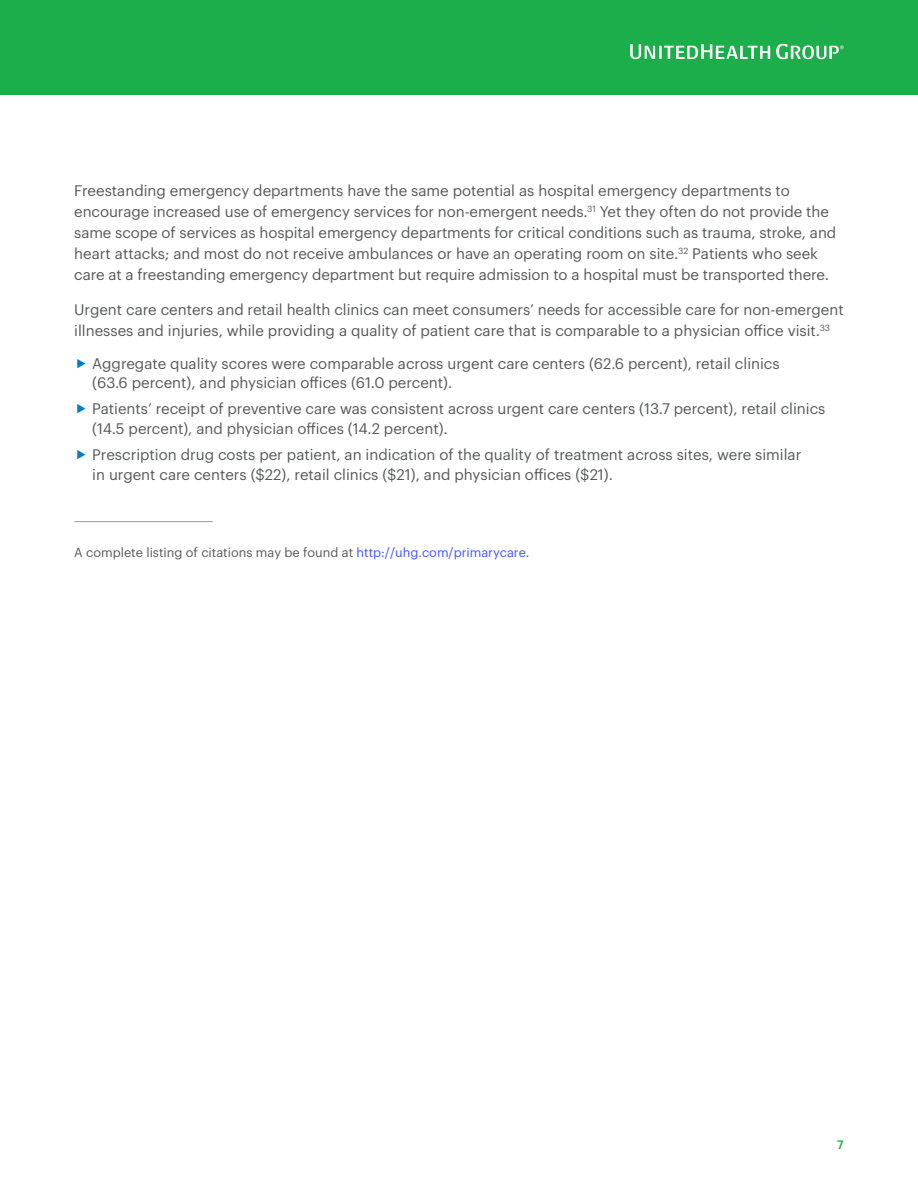
<style>
.page{position:relative;width:918px;height:1188px;background:#fff}
.page>*{position:absolute;margin:0;border:0;box-sizing:border-box;transform-origin:0 0}
.t1{font:15px/21px "Graphik";color:#56595a}
.t2{font:12.75px "Graphik";color:#56595a}
.t3{font:500 12px "Graphik";color:#1cae4a}
.s1{color:#4055ff}
</style>
<div class="page">
<div style="left:0;top:0;width:918px;height:95px;background:#1cae4a"></div>
<svg style="left:630px;top:44px;width:140px;height:15px"></svg>
<svg style="left:776px;top:44px;width:68px;height:15px"></svg>
<hr style="left:74px;top:521px;width:139px;height:1px;background:#9b999a">
<p class="t1" style="left:74px;top:179px;width:764px">Freestanding emergency departments have the same potential as hospital emergency departments to encourage increased use of emergency services for non-emergent needs.<sup>31</sup> Yet they often do not provide the same scope of services as hospital emergency departments for critical conditions such as trauma, stroke, and heart attacks; and most do not receive ambulances or have an operating room on site.<sup>32</sup> Patients who seek care at a freestanding emergency department but require admission to a hospital must be transported there.</p>
<p class="t1" style="left:74px;top:297px;width:771px">Urgent care centers and retail health clinics can meet consumers’ needs for accessible care for non-emergent illnesses and injuries, while providing a quality of patient care that is comparable to a physician office visit.<sup>33</sup></p>
<p class="t1" style="left:92px;top:352px;width:689px;line-height:19.5px">Aggregate quality scores were comparable across urgent care centers (62.6 percent), retail clinics (63.6 percent), and physician offices (61.0 percent).</p>
<p class="t1" style="left:92px;top:398px;width:735px;line-height:19.5px">Patients’ receipt of preventive care was consistent across urgent care centers (13.7 percent), retail clinics (14.5 percent), and physician offices (14.2 percent).</p>
<p class="t1" style="left:92px;top:444px;width:711px;line-height:19.5px">Prescription drug costs per patient, an indication of the quality of treatment across sites, were similar in urgent care centers ($22), retail clinics ($21), and physician offices ($21).</p>
<p class="t2" style="left:74px;top:543px;width:457px">A complete listing of citations may be found at <span class="s1">http://uhg.com/primarycare</span>.</p>
<p class="t3" style="left:837px;top:1136px;width:8px">7</p>
</div>
